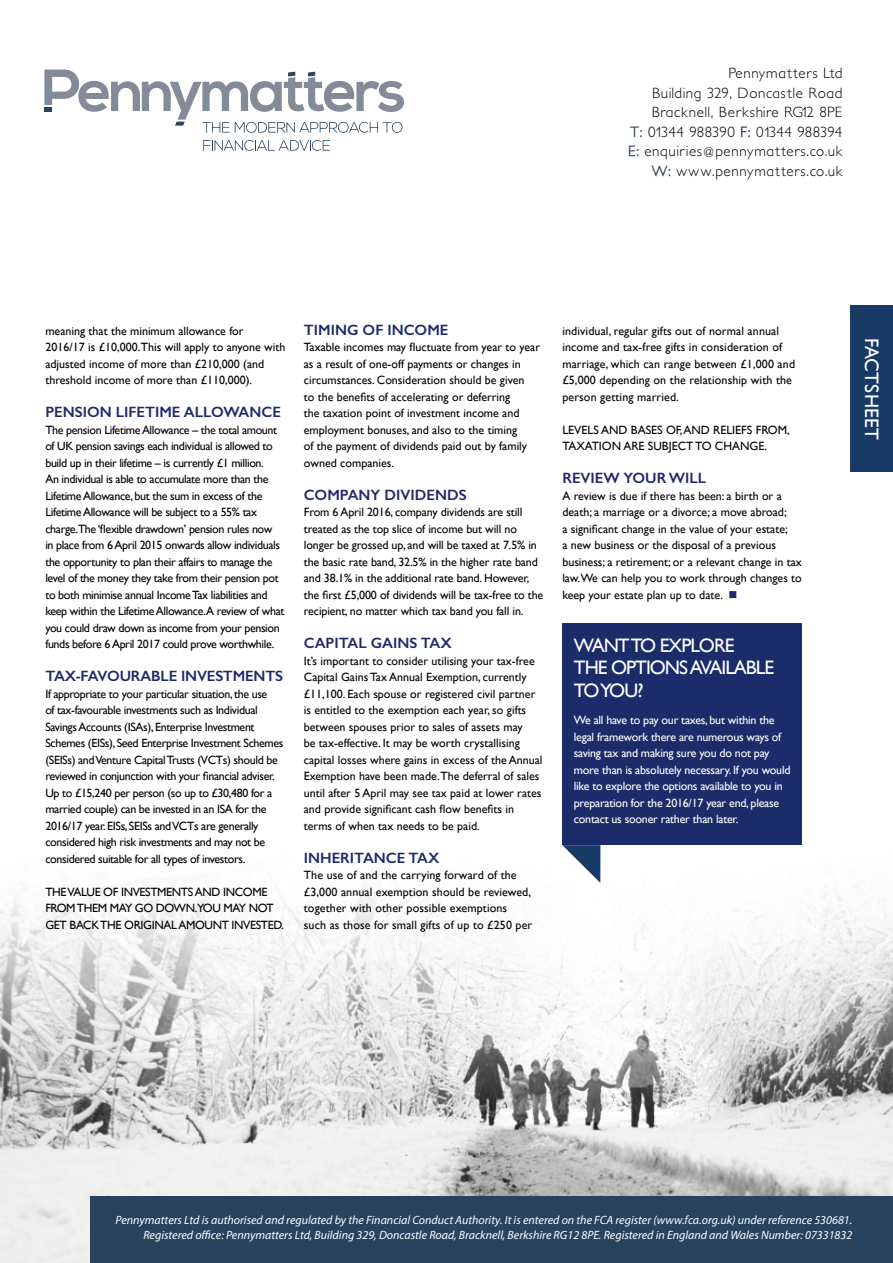
<style>
.page{position:relative;width:893px;height:1263px;background:#fff}
.page>*{position:absolute;margin:0;border:0;box-sizing:border-box;transform-origin:0 0}
.t1{font:19.5px/22.5px "Gill Sans";letter-spacing:-.05em;color:#fff}
.t2{font:19.5px "Gill Sans";letter-spacing:.01em;color:#fff}
.t3{font:300 15px/19.5px "Petita";letter-spacing:.04em;color:#000;text-align:right}
.t4{font:600 15px "Gill Sans";color:#1c2c6a}
.t5{font:12px/16.5px "Gill Sans";letter-spacing:-.01em;color:#000}
.t6{font:12px/16.5px "Gill Sans";letter-spacing:-.03em;color:#000}
.t7{font:12px/16.5px "Gill Sans";letter-spacing:.01em;color:#000}
.t8{font:italic 12px/14.4px "Myriad Pro";color:#fff;text-align:right}
.t9{font:12px/16.5px "Gill Sans";letter-spacing:-.02em;color:#fff}
.s1{font-weight:500;color:#28435e}
.s2{font-weight:500;color:#1c2c6a}
.s3{color:#1c2c6a}
</style>
<div class="page">
<img style="left:0;top:845px;width:893px;height:418px">
<svg style="left:562px;top:845px;width:38px;height:38px"></svg>
<div style="left:562px;top:623px;width:240px;height:222px;background:#1c2c6a"></div>
<div style="left:850px;top:306px;width:43px;height:166px;background:#193a64"></div>
<div style="left:90px;top:1196px;width:803px;height:67px;background:#28435e"></div>
<svg style="left:203px;top:140px;width:127px;height:11px"></svg>
<svg style="left:44px;top:69px;width:360px;height:64px"></svg>
<p class="t3" style="left:628px;top:63px;width:216px">Pennymatters Ltd<br>Building 329, Doncastle Road<br>Bracknell, Berkshire RG12 8PE<br><span class="s1">T:</span> 01344 988390 <span class="s2">F:</span> 01344 988394<br><span class="s1">E:</span> enquiries@pennymatters.co.uk<br><span class="s1">W:</span> www.pennymatters.co.uk</p>
<p class="t5" style="left:45px;top:322px;width:242px">meaning that the minimum allowance for 2016/17 is £10,000.This will apply to anyone with adjusted income of more than £210,000 (and threshold income of more than £110,000).</p>
<p class="t4" style="left:45px;top:403px;width:237px">PENSION LIFETIME ALLOWANCE</p>
<p class="t6" style="left:45px;top:421px;width:241px">The pension Lifetime Allowance – the total amount of UK pension savings each individual is allowed to build up in their lifetime – is currently £1 million.<br>An individual is able to accumulate more than the Lifetime Allowance, but the sum in excess of the Lifetime Allowance will be subject to a 55% tax charge.The ‘flexible drawdown’ pension rules now<br>in place from 6 April 2015 onwards allow individuals the opportunity to plan their affairs to manage the level of the money they take from their pension pot to both minimise annual Income Tax liabilities and keep within the Lifetime Allowance.A review of what you could draw down as income from your pension funds before 6 April 2017 could prove worthwhile.</p>
<p class="t4" style="left:45px;top:667px;width:239px">TAX-FAVOURABLE INVESTMENTS</p>
<p class="t6" style="left:45px;top:685px;width:240px">If appropriate to your particular situation, the use<br>of tax-favourable investments such as Individual Savings Accounts (ISAs), Enterprise Investment Schemes (EISs), Seed Enterprise Investment Schemes (SEISs) and Venture Capital Trusts (VCTs) should be reviewed in conjunction with your financial adviser.<br>Up to £15,240 per person (so up to £30,480 for a married couple) can be invested in an ISA for the 2016/17 year. EISs, SEISs and VCTs are generally considered high risk investments and may not be considered suitable for all types of investors.</p>
<p class="t6" style="left:45px;top:883px;width:240px">THE VALUE OF INVESTMENTS AND INCOME<br>FROM THEM MAY GO DOWN.YOU MAY NOT<br>GET BACK THE ORIGINAL AMOUNT INVESTED.</p>
<p class="t4" style="left:304px;top:320px;width:146px">TIMING OF INCOME</p>
<p class="t5" style="left:304px;top:339px;width:238px">Taxable incomes may fluctuate from year to year as a result of one-off payments or changes in circumstances. Consideration should be given<br>to the benefits of accelerating or deferring<br>the taxation point of investment income and employment bonuses, and also to the timing<br>of the payment of dividends paid out by family owned companies.</p>
<p class="t4" style="left:304px;top:485px;width:164px">COMPANY DIVIDENDS</p>
<p class="t5" style="left:304px;top:504px;width:241px">From 6 April 2016, company dividends are still treated as the top slice of income but will no longer be grossed up, and will be taxed at 7.5% in the basic rate band, 32.5% in the higher rate band and 38.1% in the additional rate band. However, the first £5,000 of dividends will be tax-free to the recipient, no matter which tax band you fall in.</p>
<p class="t4" style="left:304px;top:634px;width:149px">CAPITAL GAINS TAX</p>
<p class="t5" style="left:304px;top:652px;width:240px">It’s important to consider utilising your tax-free Capital Gains Tax Annual Exemption, currently £11,100. Each spouse or registered civil partner is entitled to the exemption each year, so gifts between spouses prior to sales of assets may<br>be tax-effective. It may be worth crystallising capital losses where gains in excess of the Annual Exemption have been made.The deferral of sales until after 5 April may see tax paid at lower rates and provide significant cash flow benefits in terms of when tax needs to be paid.</p>
<p class="t4" style="left:304px;top:848px;width:137px">INHERITANCE TAX</p>
<p class="t7" style="left:304px;top:867px;width:230px">The use of and the carrying forward of the £3,000 annual exemption should be reviewed, together with other possible exemptions such as those for small gifts of up to £250 per</p>
<p class="t7" style="left:562px;top:322px;width:234px">individual, regular gifts out of normal annual income and tax-free gifts in consideration of marriage, which can range between £1,000 and £5,000 depending on the relationship with the person getting married.</p>
<p class="t5" style="left:562px;top:421px;width:229px">LEVELS AND BASES OF, AND RELIEFS FROM,<br>TAXATION ARE SUBJECT TO CHANGE.</p>
<p class="t4" style="left:562px;top:469px;width:145px">REVIEW YOUR WILL</p>
<p class="t5" style="left:562px;top:487px;width:241px">A review is due if there has been: a birth or a death; a marriage or a divorce; a move abroad;<br>a significant change in the value of your estate;<br>a new business or the disposal of a previous business; a retirement; or a relevant change in tax law.We can help you to work through changes to keep your estate plan up to date. <span class="s3">■</span></p>
<h1 class="t1" style="left:574px;top:634px;width:202px">WANT TO EXPLORE<br>THE OPTIONS AVAILABLE<br>TO YOU?</h1>
<p class="t9" style="left:574px;top:712px;width:218px">We all have to pay our taxes, but within the legal framework there are numerous ways of saving tax and making sure you do not pay more than is absolutely necessary. If you would like to explore the options available to you in preparation for the 2016/17 year end, please contact us sooner rather than later.</p>
<h1 class="t2" style="left:883px;top:338px;width:104px;rotate:90deg">FACTSHEET</h1>
<p class="t8" style="left:116px;top:1213px;width:738px">Pennymatters Ltd is authorised and regulated by the Financial Conduct Authority. It is entered on the FCA register (www.fca.org.uk) under reference 530681.<br>Registered office: Pennymatters Ltd, Building 329, Doncastle Road, Bracknell, Berkshire RG12 8PE. Registered in England and Wales Number: 07331832</p>
</div>
